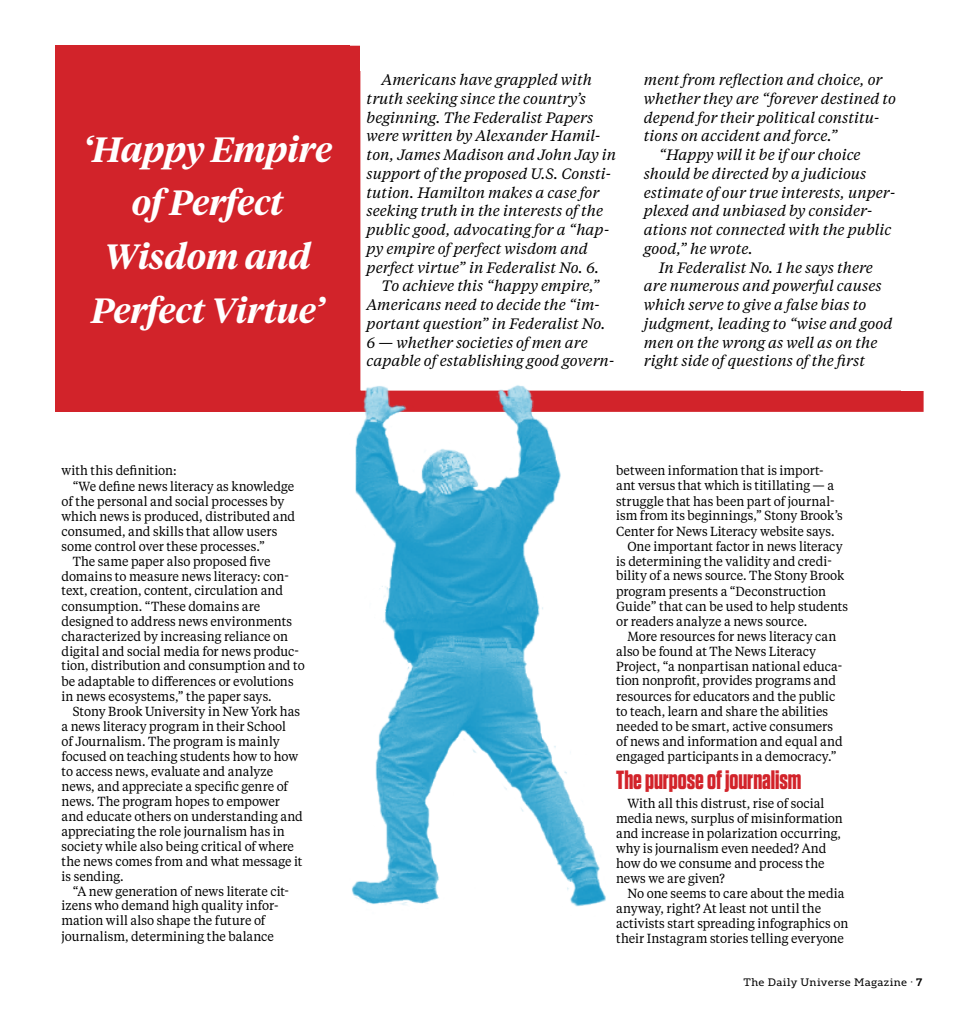
<style>
.page{position:relative;width:968px;height:1035px;background:#fff}
.page>*{position:absolute;margin:0;border:0;box-sizing:border-box;transform-origin:0 0}
.t1{font:italic 600 35px/53.8px "Tiempos Headline";color:#fff;text-align:center}
.t2{font:700 26.25px "Tungsten";color:#d2232a;scale:.94 1}
.t3{font:italic 15px/18.8px "Tiempos Text";color:#000}
.t4{font:13.12px/15px "Tiempos Text";color:#000;scale:.94 1}
.t5{font:13.12px "Tiempos Text";letter-spacing:.02em;color:#000;scale:.94 1}
.t6{font:11.25px "Majora Pro";letter-spacing:.03em;color:#000}
.s1{font-weight:700}
</style>
<div class="page">
<div style="left:55px;top:46px;width:295px;height:366px;background:#d2232a"></div>
<div style="left:339px;top:46px;width:584px;height:366px;border:21px solid #d2232a"></div>
<img style="left:350px;top:384px;width:259px;height:523px">
<div style="left:360px;top:4px;width:608px;height:67px;background:#fff"></div>
<div style="left:901px;top:35px;width:67px;height:356px;background:#fff"></div>
<h1 class="t1" style="left:83px;top:121px;width:250px">‘Happy Empire of Perfect<br>Wisdom and<br>Perfect Virtue’</h1>
<p class="t3" style="left:366px;top:70px;width:251px;text-indent:15px">Americans have grappled with truth seeking since the country’s beginning. The Federalist Papers were written by Alexander Hamil&shy;ton, James Madison and John Jay in support of the proposed U.S. Consti&shy;tution. Hamilton makes a case for seeking truth in the interests of the public good, advocating for a “hap&shy;py empire of perfect wisdom and perfect virtue” in Federalist No. 6.</p>
<p class="t3" style="left:366px;top:276px;width:249px;text-indent:15px">To achieve this “happy empire,” Americans need to decide the “im&shy;portant question” in Federalist No.<br>6 — whether societies of men are capable of establishing good govern-</p>
<p class="t3" style="left:644px;top:70px;width:240px">ment from reflection and choice, or</p>
<p class="t3" style="left:644px;top:89px;width:254px">whether they are “forever destined to</p>
<p class="t3" style="left:644px;top:107px;width:237px">depend for their political constitu-</p>
<p class="t3" style="left:644px;top:126px;width:195px">tions on accident and force.”</p>
<p class="t3" style="left:659px;top:145px;width:203px">“Happy will it be if our choice</p>
<p class="t3" style="left:644px;top:164px;width:224px">should be directed by a judicious</p>
<p class="t3" style="left:644px;top:182px;width:253px">estimate of our true interests, unper-</p>
<p class="t3" style="left:644px;top:201px;width:230px">plexed and unbiased by consider-</p>
<p class="t3" style="left:644px;top:220px;width:249px">ations not connected with the public</p>
<p class="t3" style="left:644px;top:239px;width:111px">good,” he wrote.</p>
<p class="t3" style="left:659px;top:257px;width:216px">In Federalist No. 1 he says there</p>
<p class="t3" style="left:644px;top:276px;width:239px">are numerous and powerful causes</p>
<p class="t3" style="left:644px;top:295px;width:224px">which serve to give a false bias to</p>
<p class="t3" style="left:644px;top:314px;width:250px">judgment, leading to “wise and good</p>
<p class="t3" style="left:644px;top:332px;width:235px">men on the wrong as well as on the</p>
<p class="t3" style="left:644px;top:351px;width:223px">right side of questions of the first</p>
<p class="t5" style="left:62px;top:462px;width:124px">with this definition:</p>
<p class="t4" style="left:73px;top:478px;width:237px">“We define news literacy as knowledge</p>
<p class="t4" style="left:62px;top:493px;width:238px">of the personal and social processes by</p>
<p class="t4" style="left:62px;top:508px;width:250px">which news is produced, distributed and</p>
<p class="t4" style="left:62px;top:523px;width:231px">consumed, and skills that allow users</p>
<p class="t4" style="left:62px;top:538px;width:218px">some control over these processes.”</p>
<p class="t4" style="left:73px;top:553px;width:212px">The same paper also proposed five</p>
<p class="t4" style="left:62px;top:568px;width:243px">domains to measure news literacy: con-</p>
<p class="t4" style="left:62px;top:583px;width:237px">text, creation, content, circulation and</p>
<p class="t4" style="left:62px;top:598px;width:213px">consumption. “These domains are</p>
<p class="t4" style="left:62px;top:613px;width:247px">designed to address news environments</p>
<p class="t4" style="left:62px;top:628px;width:243px">characterized by increasing reliance on</p>
<p class="t4" style="left:62px;top:643px;width:254px">digital and social media for news produc-</p>
<p class="t4" style="left:62px;top:658px;width:260px">tion, distribution and consumption and to</p>
<p class="t4" style="left:62px;top:673px;width:248px">be adaptable to differences or evolutions</p>
<p class="t4" style="left:62px;top:688px;width:225px">in news ecosystems,” the paper says.</p>
<p class="t4" style="left:73px;top:703px;width:243px">Stony Brook University in New York has</p>
<p class="t4" style="left:62px;top:718px;width:240px">a news literacy program in their School</p>
<p class="t4" style="left:62px;top:733px;width:234px">of Journalism. The program is mainly</p>
<p class="t4" style="left:62px;top:748px;width:253px">focused on teaching students how to how</p>
<p class="t4" style="left:62px;top:763px;width:227px">to access news, evaluate and analyze</p>
<p class="t4" style="left:62px;top:778px;width:242px">news, and appreciate a specific genre of</p>
<p class="t4" style="left:62px;top:793px;width:234px">news. The program hopes to empower</p>
<p class="t4" style="left:62px;top:808px;width:258px">and educate others on understanding and</p>
<p class="t4" style="left:62px;top:823px;width:239px">appreciating the role journalism has in</p>
<p class="t4" style="left:62px;top:838px;width:249px">society while also being critical of where</p>
<p class="t4" style="left:62px;top:853px;width:258px">the news comes from and what message it</p>
<p class="t4" style="left:62px;top:868px;width:68px">is sending.</p>
<p class="t4" style="left:73px;top:883px;width:231px">“A new generation of news literate cit-</p>
<p class="t4" style="left:62px;top:898px;width:232px">izens who demand high quality infor-</p>
<p class="t4" style="left:62px;top:913px;width:218px">mation will also shape the future of</p>
<p class="t4" style="left:62px;top:928px;width:227px">journalism, determining the balance</p>
<p class="t4" style="left:616px;top:463px;width:222px">between information that is import-</p>
<p class="t5" style="left:616px;top:477px;width:233px">ant versus that which is titillating — a</p>
<p class="t4" style="left:616px;top:493px;width:234px">struggle that has been part of journal-</p>
<p class="t4" style="left:616px;top:508px;width:243px">ism from its beginnings,” Stony Brook’s</p>
<p class="t4" style="left:616px;top:523px;width:234px">Center for News Literacy website says.</p>
<p class="t4" style="left:627px;top:538px;width:230px">One important factor in news literacy</p>
<p class="t4" style="left:616px;top:553px;width:231px">is determining the validity and credi-</p>
<p class="t4" style="left:616px;top:568px;width:244px">bility of a news source. The Stony Brook</p>
<p class="t4" style="left:616px;top:583px;width:225px">program presents a “Deconstruction</p>
<p class="t4" style="left:616px;top:598px;width:248px">Guide” that can be used to help students</p>
<p class="t4" style="left:616px;top:613px;width:205px">or readers analyze a news source.</p>
<p class="t4" style="left:627px;top:628px;width:224px">More resources for news literacy can</p>
<p class="t4" style="left:616px;top:643px;width:214px">also be found at The News Literacy</p>
<p class="t4" style="left:616px;top:658px;width:242px">Project, “a nonpartisan national educa-</p>
<p class="t4" style="left:616px;top:673px;width:235px">tion nonprofit, provides programs and</p>
<p class="t4" style="left:616px;top:688px;width:235px">resources for educators and the public</p>
<p class="t4" style="left:616px;top:703px;width:227px">to teach, learn and share the abilities</p>
<p class="t4" style="left:616px;top:718px;width:232px">needed to be smart, active consumers</p>
<p class="t4" style="left:616px;top:733px;width:242px">of news and information and equal and</p>
<p class="t4" style="left:616px;top:748px;width:236px">engaged participants in a democracy.”</p>
<h2 class="t2" style="left:616px;top:766px;width:199px">The purpose of journalism</h2>
<p class="t4" style="left:616px;top:795px;width:242px;text-indent:11px">With all this distrust, rise of social media news, surplus of misinformation and increase in polarization occurring, why is journalism even needed? And how do we consume and process the news we are given?</p>
<p class="t4" style="left:616px;top:885px;width:248px;text-indent:11px">No one seems to care about the media anyway, right? At least not until the activists start spreading infographics on their Instagram stories telling everyone</p>
<p class="t6" style="left:743px;top:973px;width:180px">The Daily Universe Magazine ∙ <span class="s1">7</span></p>
</div>
